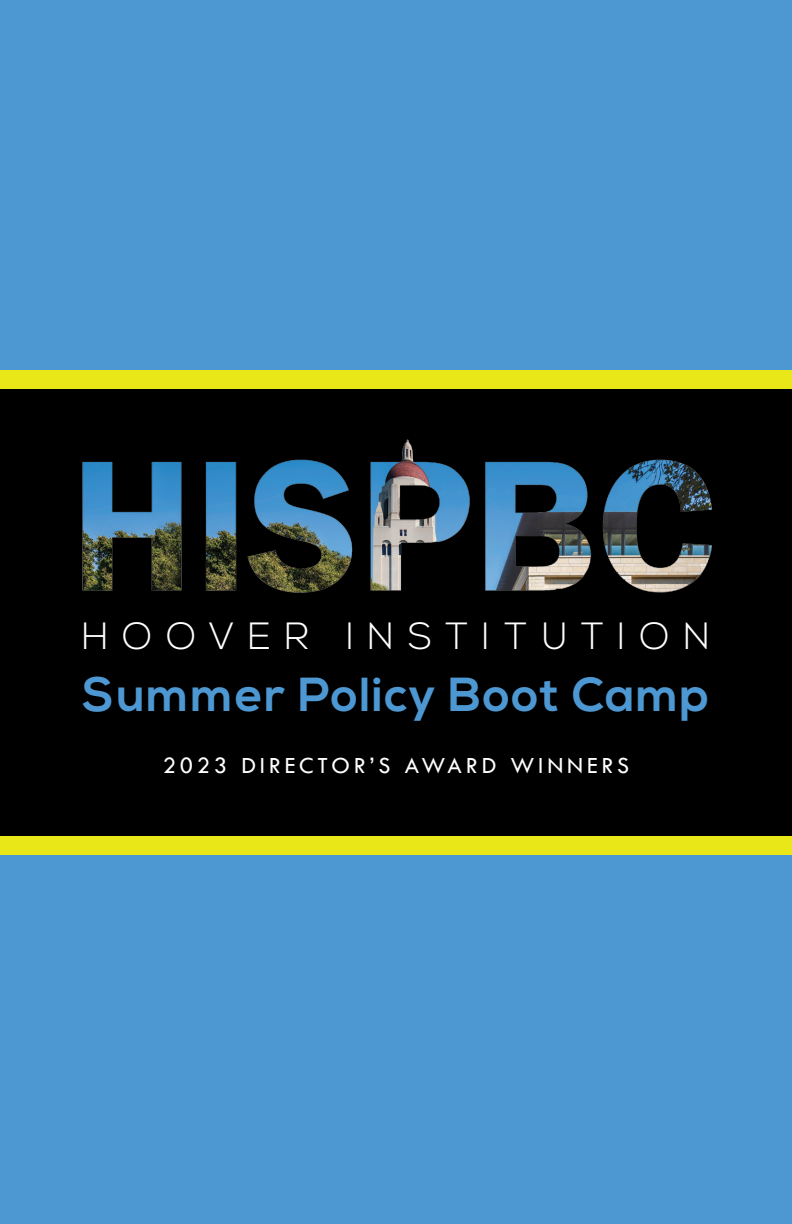
<style>
.page{position:relative;width:792px;height:1224px;background:#4d98d2}
.page>*{position:absolute;margin:0;border:0;box-sizing:border-box;transform-origin:0 0}
.t1{font:700 47.6px "Nexa";letter-spacing:.035em;color:#4d98d2}
.t2{font:300 37.8px "Nexa";letter-spacing:.355em;color:#fff}
.t3{font:24px "Tw Cen";letter-spacing:.16em;color:#fff}
</style>
<div class="page">
<div style="left:0;top:389px;width:792px;height:447px;background:#000"></div>
<img style="left:82px;top:439px;width:630px;height:154px">
<div style="left:0;top:370px;width:792px;height:19px;background:#eae719"></div>
<div style="left:0;top:836px;width:792px;height:19px;background:#eae719"></div>
<p class="t2" style="left:82px;top:614px;width:630px">HOOVER INSTITUTION</p>
<p class="t1" style="left:82px;top:667px;width:629px">Summer Policy Boot Camp</p>
<p class="t3" style="left:163px;top:751px;width:468px">2023 DIRECTOR’S AWARD WINNERS</p>
</div>
